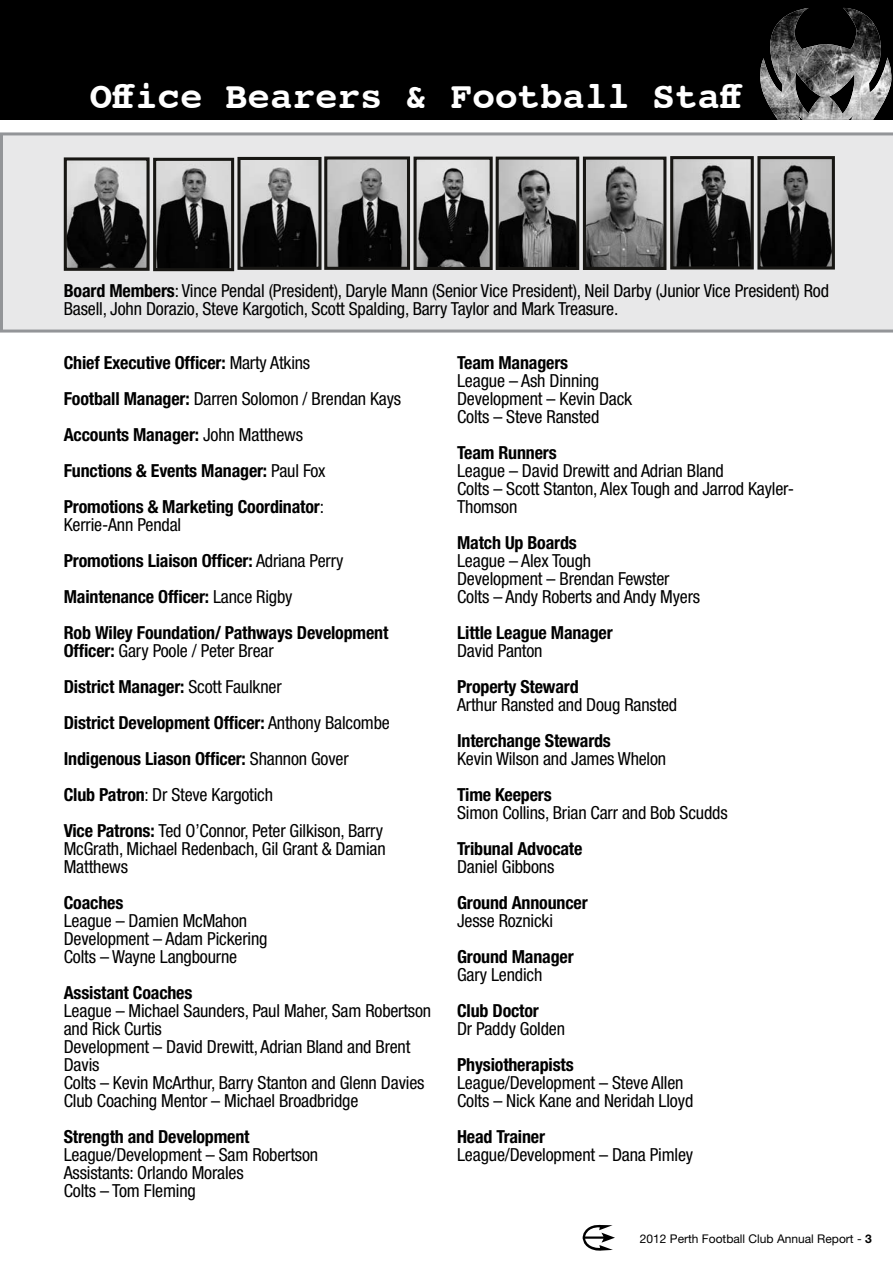
<style>
.page{position:relative;width:893px;height:1263px;background:#fff}
.page>*{position:absolute;margin:0;border:0;box-sizing:border-box;transform-origin:0 0}
.t1{font:700 37.5px "Courier";color:#fff}
.t2{font:condensed 18px/18px "Helvetica Neue";letter-spacing:-.01em;color:#000}
.t3{font:700 condensed 18px/36px "Helvetica Neue";letter-spacing:-.01em;color:#000}
.t4{font:12px "Helvetica Neue";color:#000}
.s1{font-weight:700}
.s2{font-weight:400}
</style>
<div class="page">
<svg style="left:582px;top:1224px;width:33px;height:27px"></svg>
<svg style="left:0;top:132px;width:893px;height:201px;background:#e2e2e3"></svg>
<div style="left:0;top:0;width:893px;height:120px;background:#000"></div>
<img style="left:760px;top:8px;width:131px;height:192px">
<img style="left:500px;top:161px;width:75px;height:105px">
<div style="left:496px;top:157px;width:83px;height:113px;border:3px solid #171613"></div>
<img style="left:587px;top:161px;width:75px;height:105px">
<div style="left:583px;top:157px;width:83px;height:113px;border:3px solid #171613"></div>
<img style="left:674px;top:160px;width:76px;height:105px">
<div style="left:670px;top:156px;width:84px;height:113px;border:3px solid #171613"></div>
<img style="left:157px;top:162px;width:73px;height:105px">
<div style="left:153px;top:158px;width:81px;height:113px;border:3px solid #171613"></div>
<img style="left:418px;top:161px;width:71px;height:105px">
<div style="left:414px;top:157px;width:79px;height:113px;border:3px solid #171613"></div>
<img style="left:761px;top:160px;width:70px;height:106px">
<div style="left:757px;top:156px;width:78px;height:114px;border:3px solid #171613"></div>
<img style="left:241px;top:161px;width:77px;height:105px">
<div style="left:237px;top:157px;width:85px;height:113px;border:3px solid #171613"></div>
<img style="left:328px;top:160px;width:78px;height:106px">
<div style="left:324px;top:156px;width:86px;height:114px;border:3px solid #171613"></div>
<img style="left:68px;top:161px;width:78px;height:106px">
<div style="left:64px;top:157px;width:86px;height:114px;border:3px solid #171613"></div>
<h1 class="t1" style="left:90px;top:66px;width:654px">Office Bearers &amp; Football Staff</h1>
<p class="t2" style="left:64px;top:281px;width:767px"><span class="s1">Board Members</span>: Vince Pendal (President), Daryle Mann (Senior Vice President), Neil Darby (Junior Vice President) Rod<br>Basell, John Dorazio, Steve Kargotich, Scott Spalding, Barry Taylor and Mark Treasure.</p>
<p class="t3" style="left:64px;top:344px;width:339px">Chief Executive Officer: <span class="s2">Marty Atkins<br></span>Football Manager: <span class="s2">Darren Solomon / Brendan Kays </span>Accounts Manager: <span class="s2">John Matthews<br></span>Functions &amp; Events Manager: <span class="s2">Paul Fox </span>Promotions &amp; Marketing Coordinator<span class="s2">:</span></p>
<p class="t3" style="left:64px;top:506px;width:326px"><span class="s2">Kerrie-Ann Pendal<br></span>Promotions Liaison Officer: <span class="s2">Adriana Perry </span>Maintenance Officer: <span class="s2">Lance Rigby<br></span>Rob Wiley Foundation/ Pathways Development</p>
<p class="t2" style="left:64px;top:632px;width:328px;line-height:36px"><span class="s1">Officer:</span> Gary Poole / Peter Brear<br><span class="s1">District Manager:</span> Scott Faulkner<br><span class="s1">District Development Officer:</span> Anthony Balcombe <span class="s1">Indigenous Liason Officer:</span> Shannon Gover<br><span class="s1">Club Patron</span>: Dr Steve Kargotich<br><span class="s1">Vice Patrons:</span> Ted O’Connor, Peter Gilkison, Barry</p>
<p class="t2" style="left:64px;top:839px;width:323px">McGrath, Michael Redenbach, Gil Grant &amp; Damian<br>Matthews</p>
<p class="t3" style="left:64px;top:884px;width:61px">Coaches</p>
<p class="t2" style="left:64px;top:911px;width:205px">League – Damien McMahon<br>Development – Adam Pickering<br>Colts – Wayne Langbourne</p>
<p class="t3" style="left:64px;top:974px;width:130px">Assistant Coaches</p>
<p class="t2" style="left:64px;top:1001px;width:369px">League – Michael Saunders, Paul Maher, Sam Robertson and Rick Curtis<br>Development – David Drewitt, Adrian Bland and Brent Davis<br>Colts – Kevin McArthur, Barry Stanton and Glenn Davies Club Coaching Mentor – Michael Broadbridge</p>
<p class="t3" style="left:64px;top:1118px;width:187px">Strength and Development</p>
<p class="t2" style="left:64px;top:1145px;width:256px">League/Development – Sam Robertson<br>Assistants: Orlando Morales<br>Colts – Tom Fleming</p>
<p class="t3" style="left:457px;top:344px;width:113px">Team Managers</p>
<p class="t2" style="left:457px;top:371px;width:177px">League – Ash Dinning<br>Development – Kevin Dack<br>Colts – Steve Ransted</p>
<p class="t3" style="left:457px;top:434px;width:101px">Team Runners</p>
<p class="t2" style="left:457px;top:461px;width:338px">League – David Drewitt and Adrian Bland<br>Colts – Scott Stanton, Alex Tough and Jarrod Kayler-<br>Thomson</p>
<p class="t3" style="left:457px;top:524px;width:121px">Match Up Boards</p>
<p class="t2" style="left:457px;top:551px;width:245px">League – Alex Tough<br>Development – Brendan Fewster<br>Colts – Andy Roberts and Andy Myers</p>
<p class="t3" style="left:457px;top:614px;width:157px">Little League Manager</p>
<p class="t2" style="left:457px;top:641px;width:87px">David Panton</p>
<p class="t3" style="left:457px;top:668px;width:123px">Property Steward</p>
<p class="t2" style="left:457px;top:695px;width:222px">Arthur Ransted and Doug Ransted</p>
<p class="t3" style="left:457px;top:722px;width:155px">Interchange Stewards</p>
<p class="t2" style="left:457px;top:749px;width:211px">Kevin Wilson and James Whelon</p>
<p class="t3" style="left:457px;top:776px;width:96px">Time Keepers</p>
<p class="t2" style="left:457px;top:803px;width:272px">Simon Collins, Brian Carr and Bob Scudds</p>
<p class="t3" style="left:457px;top:830px;width:127px">Tribunal Advocate</p>
<p class="t2" style="left:457px;top:857px;width:99px">Daniel Gibbons</p>
<p class="t3" style="left:457px;top:884px;width:132px">Ground Announcer</p>
<p class="t2" style="left:457px;top:911px;width:97px">Jesse Roznicki</p>
<p class="t3" style="left:457px;top:938px;width:118px">Ground Manager</p>
<p class="t2" style="left:457px;top:965px;width:87px">Gary Lendich</p>
<p class="t3" style="left:457px;top:992px;width:83px">Club Doctor</p>
<p class="t2" style="left:457px;top:1019px;width:109px">Dr Paddy Golden</p>
<p class="t3" style="left:457px;top:1046px;width:118px">Physiotherapists</p>
<p class="t2" style="left:457px;top:1073px;width:238px">League/Development – Steve Allen<br>Colts – Nick Kane and Neridah Lloyd</p>
<p class="t3" style="left:457px;top:1118px;width:89px">Head Trainer</p>
<p class="t2" style="left:457px;top:1145px;width:238px">League/Development – Dana Pimley</p>
<p class="t4" style="left:640px;top:1231px;width:233px">2012 Perth Football Club Annual Report - <span class="s1">3</span></p>
</div>
